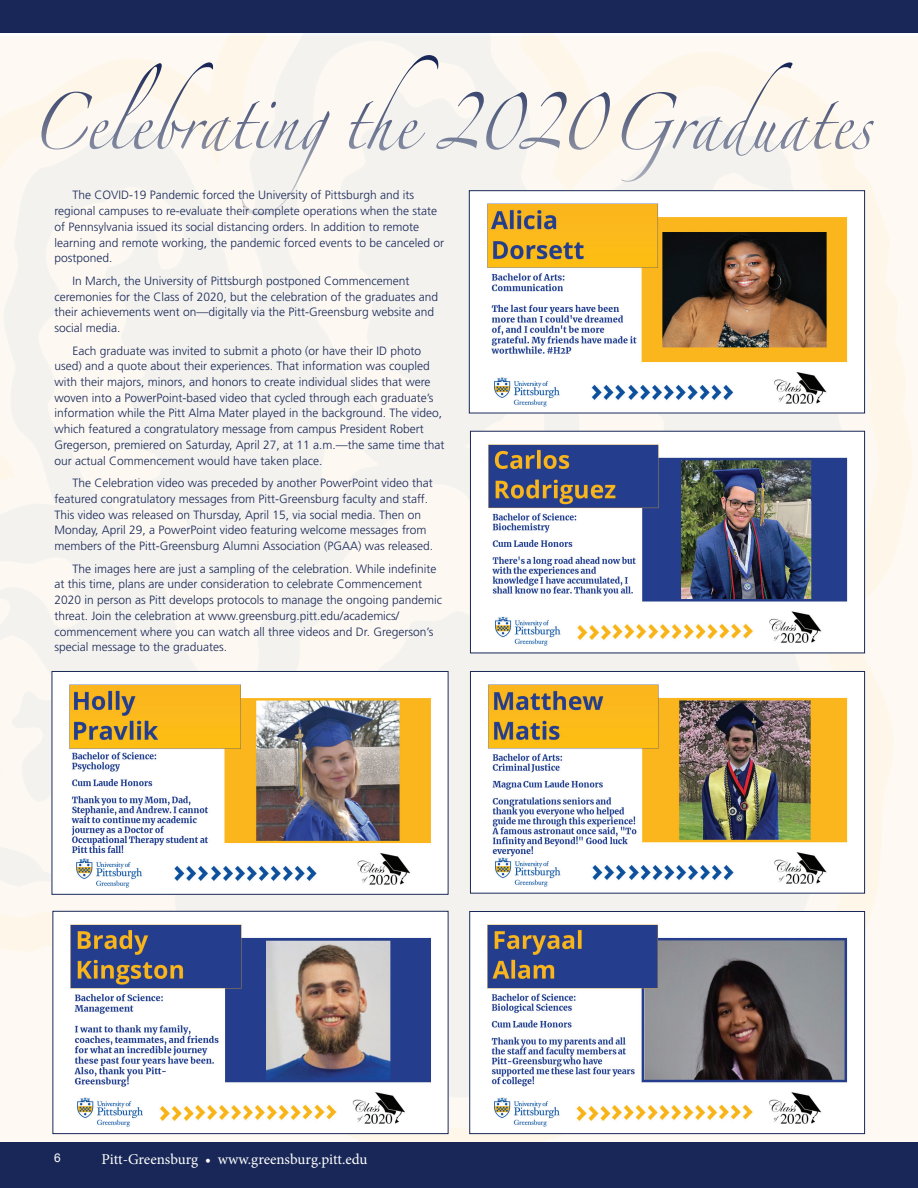
<style>
.page{position:relative;width:918px;height:1188px;background:#fff}
.page>*{position:absolute;margin:0;border:0;box-sizing:border-box;transform-origin:0 0}
.t1{font:15px "Minion Pro";letter-spacing:-.01em;color:#fff}
.t2{font:300 12px/15.8px "Frutiger";color:#182757}
.t3{font:12px "Arial";color:#fff}
</style>
<div class="page">
<img style="left:0;top:32px;width:918px;height:1110px">
<div style="left:0;top:1142px;width:918px;height:46px;background:#182757"></div>
<div style="left:0;top:0;width:918px;height:32px;background:#182757"></div>
<svg style="left:41px;top:55px;width:833px;height:160px;fill:#fdf6ee"></svg>
<img style="left:472px;top:433px;width:391px;height:218px">
<div style="left:470px;top:431px;width:395px;height:222px;border:1px solid #182757"></div>
<img style="left:471px;top:192px;width:392px;height:219px">
<div style="left:469px;top:190px;width:396px;height:223px;border:1px solid #182757"></div>
<img style="left:55px;top:913px;width:392px;height:219px">
<div style="left:53px;top:911px;width:396px;height:223px;border:1px solid #182757"></div>
<img style="left:472px;top:673px;width:391px;height:219px">
<div style="left:470px;top:671px;width:395px;height:223px;border:1px solid #182757"></div>
<img style="left:54px;top:673px;width:393px;height:220px">
<div style="left:52px;top:671px;width:397px;height:224px;border:1px solid #182757"></div>
<img style="left:471px;top:913px;width:392px;height:219px">
<div style="left:469px;top:911px;width:396px;height:223px;border:1px solid #182757"></div>
<p class="t2" style="left:54px;top:187px;width:391px;text-indent:18px">The COVID-19 Pandemic forced the University of Pittsburgh and its regional campuses to re-evaluate their complete operations when the state of Pennsylvania issued its social distancing orders. In addition to remote learning and remote working, the pandemic forced events to be canceled or postponed.</p>
<p class="t2" style="left:54px;top:273px;width:385px;text-indent:18px">In March, the University of Pittsburgh postponed Commencement ceremonies for the Class of 2020, but the celebration of the graduates and their achievements went on—digitally via the Pitt-Greensburg website and social media.</p>
<p class="t2" style="left:54px;top:343px;width:392px;text-indent:18px">Each graduate was invited to submit a photo (or have their ID photo used) and a quote about their experiences. That information was coupled with their majors, minors, and honors to create individual slides that were woven into a PowerPoint-based video that cycled through each graduate’s information while the Pitt Alma Mater played in the background. The video, which featured a congratulatory message from campus President Robert Gregerson, premiered on Saturday, April 27, at 11 a.m.—the same time that our actual Commencement would have taken place.</p>
<p class="t2" style="left:54px;top:475px;width:380px;text-indent:18px">The Celebration video was preceded by another PowerPoint video that featured congratulatory messages from Pitt-Greensburg faculty and staff.<br>This video was released on Thursday, April 15, via social media. Then on Monday, April 29, a PowerPoint video featuring welcome messages from members of the Pitt-Greensburg Alumni Association (PGAA) was released.</p>
<p class="t2" style="left:54px;top:561px;width:389px;text-indent:18px">The images here are just a sampling of the celebration. While indefinite at this time, plans are under consideration to celebrate Commencement 2020 in person as Pitt develops protocols to manage the ongoing pandemic threat. Join the celebration at www.greensburg.pitt.edu/academics/ commencement where you can watch all three videos and Dr. Gregerson’s special message to the graduates.</p>
<p class="t3" style="left:54px;top:1150px;width:8px">6</p>
<p class="t1" style="left:102px;top:1149px;width:268px">Pitt-Greensburg • www.greensburg.pitt.edu</p>
</div>
